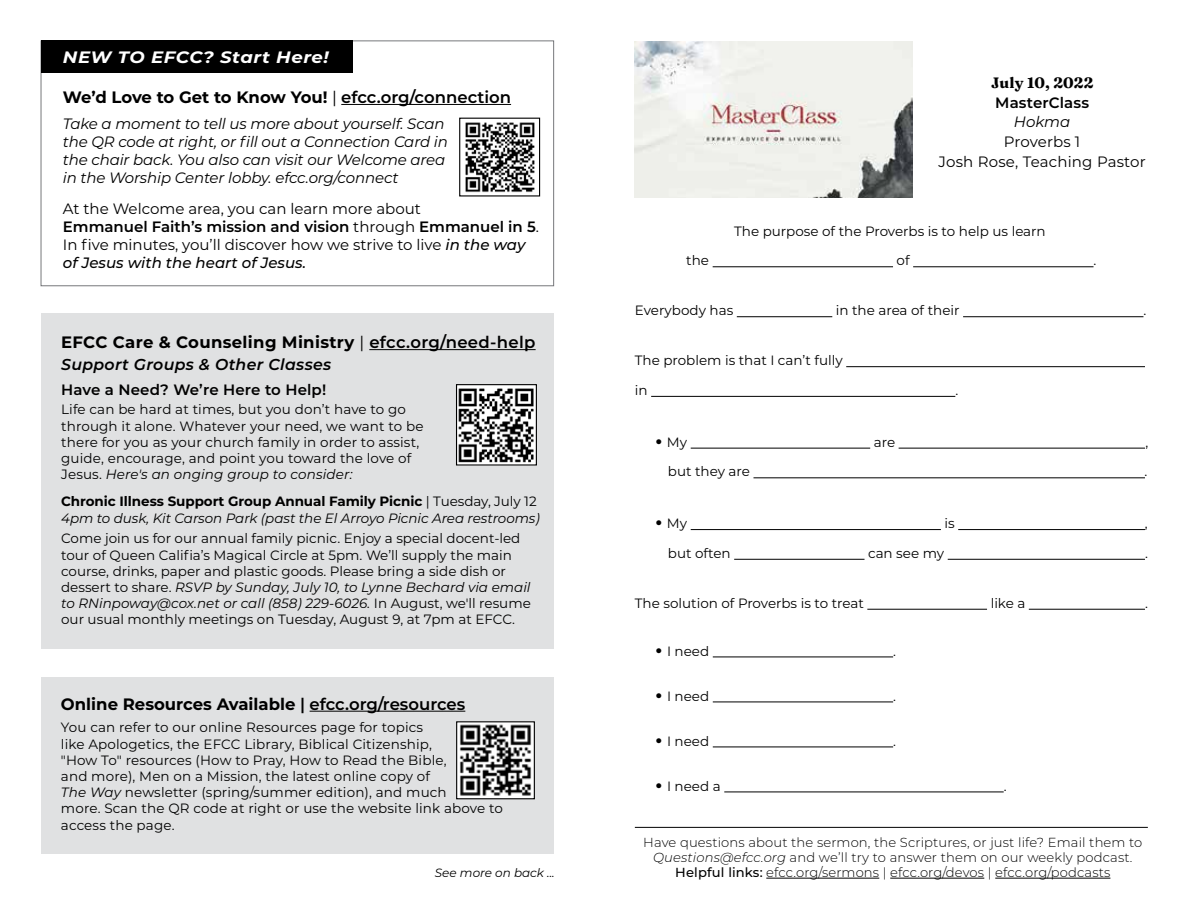
<style>
.page{position:relative;width:1188px;height:918px;background:#fff}
.page>*{position:absolute;margin:0;border:0;box-sizing:border-box;transform-origin:0 0}
.t1{font:700 16.5px "Montserrat";color:#000}
.t2{font:700 16.5px "Montserrat";letter-spacing:.02em;color:#000}
.t3{font:italic 700 16.5px "Montserrat";letter-spacing:.03em;color:#fff;scale:1.1 1}
.t4{font:italic 600 15.75px "Montserrat";letter-spacing:.02em;color:#000}
.t5{font:15px/18px "Montserrat";color:#000}
.t6{font:italic 15px/18px "Montserrat";letter-spacing:-.01em;color:#000}
.t7{font:600 15px "Montserrat";letter-spacing:.01em;color:#000}
.t8{font:900 15px "Fraunces 9 pt";letter-spacing:.01em;color:#000}
.t9{font:13.5px/16.2px "Montserrat";color:#000}
.t10{font:italic 13.5px/17.2px "Montserrat";letter-spacing:-.005em;color:#000}
.t11{font:300 13.2px/15px "Montserrat";letter-spacing:.01em;color:#000;text-align:center}
.t12{font:italic 12px "Montserrat";color:#000}
.s1{font-weight:400}
.s2{font-weight:600}
.s3{font-weight:500;font-style:italic}
.s4{font-style:italic}
.s5{font-weight:700;font-style:normal}
.s6{font-style:normal}
.s7{font-family:"Arial";font-weight:900;font-size:15px}
.s8{font-weight:500}
</style>
<div class="page">
<div style="left:41px;top:40px;width:513px;height:246px;border:1px solid #77787b"></div>
<div style="left:41px;top:41px;width:311px;height:32px;background:#000"></div>
<hr style="left:341px;top:104px;width:170px;height:1px;background:#000">
<img style="left:465px;top:122px;width:70px;height:71px">
<div style="left:459px;top:118px;width:81px;height:79px;border:1px solid #000"></div>
<div style="left:41px;top:313px;width:513px;height:336px;background:#e0e1e2"></div>
<hr style="left:369px;top:349px;width:167px;height:1px;background:#000">
<img style="left:458px;top:386px;width:77px;height:78px">
<div style="left:456px;top:384px;width:81px;height:82px;border:1px solid #000"></div>
<div style="left:41px;top:677px;width:513px;height:176px;background:#e0e1e2"></div>
<hr style="left:310px;top:711px;width:155px;height:1px;background:#000">
<img style="left:458px;top:723px;width:75px;height:74px">
<div style="left:456px;top:721px;width:79px;height:78px;border:1px solid #000"></div>
<hr style="left:635px;top:827px;width:513px;height:1px;background:#000">
<hr style="left:766px;top:878px;width:113px;height:1px;background:#000">
<hr style="left:890px;top:878px;width:94px;height:1px;background:#000">
<hr style="left:995px;top:878px;width:115px;height:1px;background:#000">
<hr style="left:713px;top:266px;width:180px;height:1px;background:#000">
<hr style="left:913px;top:266px;width:181px;height:1px;background:#000">
<hr style="left:737px;top:316px;width:95px;height:1px;background:#000">
<hr style="left:963px;top:316px;width:180px;height:1px;background:#000">
<hr style="left:846px;top:366px;width:299px;height:1px;background:#000">
<hr style="left:651px;top:396px;width:304px;height:1px;background:#000">
<hr style="left:691px;top:448px;width:179px;height:1px;background:#000">
<hr style="left:899px;top:448px;width:246px;height:1px;background:#000">
<hr style="left:753px;top:477px;width:392px;height:1px;background:#000">
<hr style="left:691px;top:529px;width:250px;height:1px;background:#000">
<hr style="left:958px;top:529px;width:187px;height:1px;background:#000">
<hr style="left:734px;top:559px;width:131px;height:1px;background:#000">
<hr style="left:948px;top:559px;width:197px;height:1px;background:#000">
<hr style="left:867px;top:609px;width:120px;height:1px;background:#000">
<hr style="left:1029px;top:609px;width:116px;height:1px;background:#000">
<hr style="left:713px;top:657px;width:180px;height:1px;background:#000">
<hr style="left:713px;top:702px;width:180px;height:1px;background:#000">
<hr style="left:713px;top:747px;width:180px;height:1px;background:#000">
<hr style="left:724px;top:792px;width:280px;height:1px;background:#000">
<img style="left:635px;top:41px;width:278px;height:157px">
<p class="t3" style="left:63px;top:45px;width:243px">NEW TO EFCC? Start Here!</p>
<p class="t1" style="left:63px;top:85px;width:450px">We’d Love to Get to Know You! <span class="s1">|</span> <span class="s2">efcc.org/connection</span></p>
<p class="t6" style="left:63px;top:114px;width:387px">Take a moment to tell us more about yourself. Scan the QR code at right, or fill out a Connection Card in the chair back. You also can visit our Welcome area in the Worship Center lobby. efcc.org/connect</p>
<p class="t5" style="left:63px;top:200px;width:478px">At the Welcome area, you can learn more about<br><span class="s2">Emmanuel Faith’s mission and vision</span> through <span class="s2">Emmanuel in 5</span>.<br>In five minutes, you’ll discover how we strive to live <span class="s3">in the way of Jesus with the heart of Jesus.</span></p>
<p class="t2" style="left:61px;top:330px;width:476px">EFCC Care &amp; Counseling Ministry <span class="s1">|</span> <span class="s2">efcc.org/need-help</span></p>
<p class="t4" style="left:61px;top:353px;width:272px">Support Groups &amp; Other Classes</p>
<p class="t7" style="left:61px;top:379px;width:267px">Have a Need? We’re Here to Help!</p>
<p class="t9" style="left:61px;top:401px;width:364px">Life can be hard at times, but you don’t have to go through it alone. Whatever your need, we want to be there for you as your church family in order to assist, guide, encourage, and point you toward the love of Jesus. <span class="s4">Here's an onging group to consider:</span></p>
<p class="t10" style="left:61px;top:492px;width:480px"><span class="s5">Chronic Illness Support Group Annual Family Picnic</span> <span class="s6">| Tuesday, July 12<br></span>4pm to dusk, Kit Carson Park (past the El Arroyo Picnic Area restrooms)</p>
<p class="t9" style="left:61px;top:530px;width:471px">Come join us for our annual family picnic. Enjoy a special docent-led tour of Queen Califia’s Magical Circle at 5pm. We’ll supply the main course, drinks, paper and plastic goods. Please bring a side dish or dessert to share. <span class="s4">RSVP by Sunday, July 10, to Lynne Bechard via email to RNinpoway@cox.net or call (858) 229-6026.</span> In August, we'll resume our usual monthly meetings on Tuesday, August 9, at 7pm at EFCC.</p>
<p class="t1" style="left:61px;top:692px;width:406px">Online Resources Available <span class="s2">| efcc.org/resources</span></p>
<p class="t9" style="left:61px;top:719px;width:443px">You can refer to our online Resources page for topics<br>like Apologetics, the EFCC Library, Biblical Citizenship,<br>"How To" resources (How to Pray, How to Read the Bible,<br>and more), Men on a Mission, the latest online copy of<br><span class="s4">The Way</span> newsletter (spring/summer edition), and much<br>more. Scan the QR code at right or use the website link above to access the page.</p>
<p class="t12" style="left:435px;top:864px;width:121px">See more on back ...</p>
<p class="t8" style="left:991px;top:71px;width:104px">July 10, 2022</p>
<p class="t7" style="left:995px;top:92px;width:95px">MasterClass</p>
<p class="t6" style="left:1014px;top:113px;width:58px">Hokma</p>
<p class="t5" style="left:938px;top:131px;width:209px;line-height:20.1px;text-align:center">Proverbs 1<br>Josh Rose, Teaching Pastor</p>
<p class="t9" style="left:734px;top:222px;width:313px">The purpose of the Proverbs is to help us learn</p>
<p class="t9" style="left:686px;top:252px;width:24px">the</p>
<p class="t9" style="left:897px;top:252px;width:15px">of</p>
<p class="t9" style="left:1094px;top:252px;width:4px">.</p>
<p class="t9" style="left:635px;top:302px;width:100px">Everybody has</p>
<p class="t9" style="left:836px;top:302px;width:125px">in the area of their</p>
<p class="t9" style="left:1143px;top:302px;width:4px">.</p>
<p class="t9" style="left:635px;top:352px;width:209px">The problem is that I can’t fully</p>
<p class="t9" style="left:635px;top:382px;width:14px">in</p>
<p class="t9" style="left:955px;top:382px;width:4px">.</p>
<p class="t9" style="left:655px;top:433px;width:34px"><span class="s7">•</span> My</p>
<p class="t9" style="left:874px;top:433px;width:23px">are</p>
<p class="t9" style="left:1145px;top:433px;width:4px">,</p>
<p class="t9" style="left:668px;top:463px;width:84px">but they are</p>
<p class="t9" style="left:1145px;top:463px;width:4px">.</p>
<p class="t9" style="left:655px;top:515px;width:34px"><span class="s7">•</span> My</p>
<p class="t9" style="left:944px;top:515px;width:12px">is</p>
<p class="t9" style="left:1145px;top:515px;width:4px">,</p>
<p class="t9" style="left:668px;top:545px;width:64px">but often</p>
<p class="t9" style="left:868px;top:545px;width:78px">can see my</p>
<p class="t9" style="left:1145px;top:545px;width:4px">.</p>
<p class="t9" style="left:635px;top:595px;width:230px">The solution of Proverbs is to treat</p>
<p class="t9" style="left:991px;top:595px;width:36px">like a</p>
<p class="t9" style="left:1145px;top:595px;width:4px">.</p>
<p class="t9" style="left:655px;top:642px;width:56px"><span class="s7">•</span> I need</p>
<p class="t9" style="left:893px;top:642px;width:4px">.</p>
<p class="t9" style="left:655px;top:687px;width:56px"><span class="s7">•</span> I need</p>
<p class="t9" style="left:893px;top:687px;width:4px">.</p>
<p class="t9" style="left:655px;top:732px;width:56px"><span class="s7">•</span> I need</p>
<p class="t9" style="left:893px;top:732px;width:4px">.</p>
<p class="t9" style="left:655px;top:777px;width:67px"><span class="s7">•</span> I need a</p>
<p class="t9" style="left:1004px;top:777px;width:4px">.</p>
<p class="t11" style="left:643px;top:834px;width:501px">Have questions about the sermon, the Scriptures, or just life? Email them to<br><span class="s4">Questions@efcc.org</span> and we’ll try to answer them on our weekly podcast.<br><span class="s8">Helpful links:</span> efcc.org/sermons | efcc.org/devos | efcc.org/podcasts</p>
</div>
